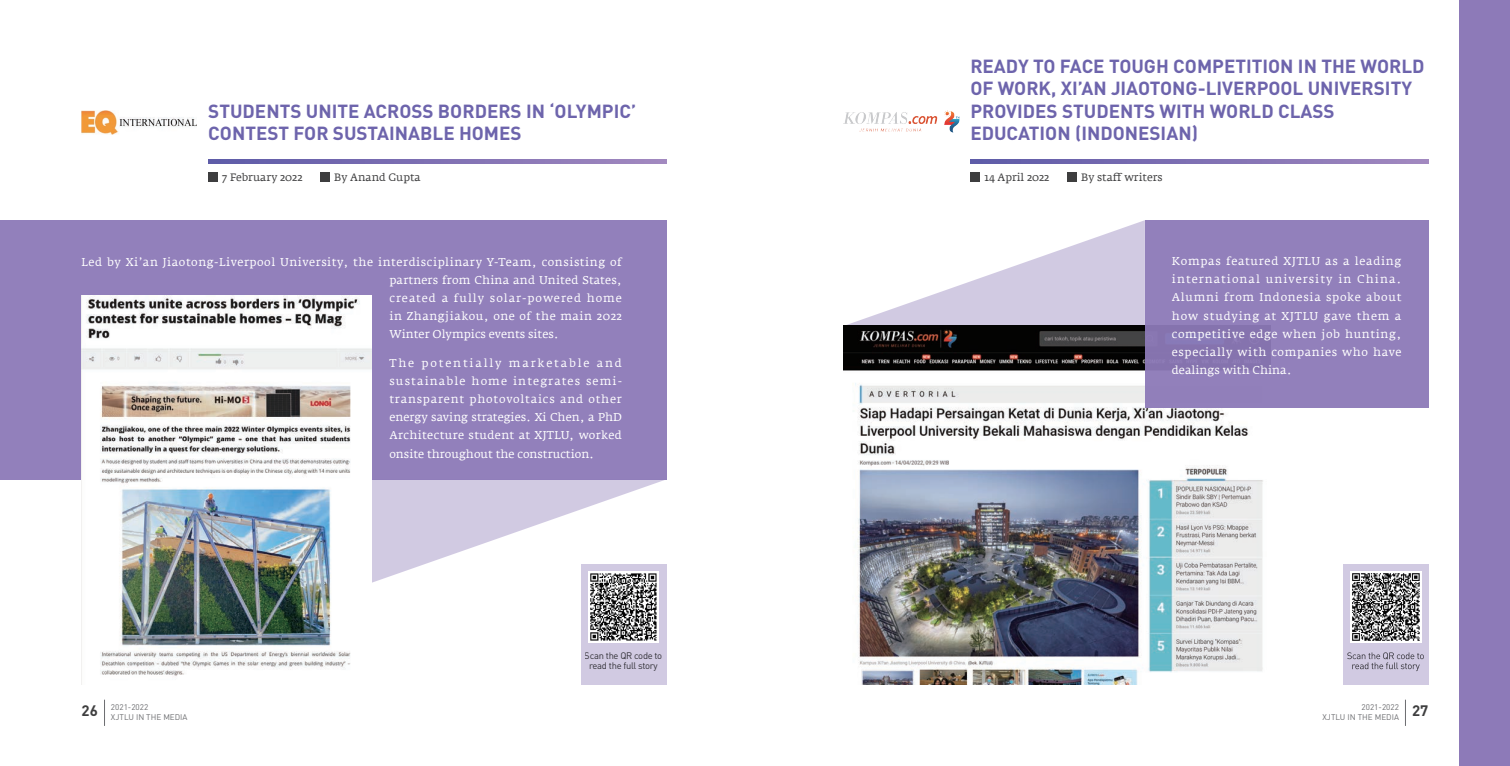
<style>
.page{position:relative;width:1510px;height:766px;background:#fff}
.page>*{position:absolute;margin:0;border:0;box-sizing:border-box;transform-origin:0 0}
.t1{font:700 18.75px/22.5px "DIN";color:#6d64ac}
.t2{font:700 15px "DIN";color:#3e3e3f}
.t3{font:11.25px/18.1px "Fedra Serif A";color:#fff;text-align:justify}
.t4{font:10.62px "Fedra Serif A";color:#3e3e3f}
.t5{font:9.38px/10px "DIN";letter-spacing:-.03em;color:#3e3e3f;text-align:center}
.t6{font:8.12px/9.8px "DIN";color:#6c6d70}
</style>
<div class="page">
<svg style="left:104px;top:699px;width:1px;height:26px"></svg>
<svg style="left:1405px;top:699px;width:1px;height:26px"></svg>
<div style="left:0;top:220px;width:666px;height:259px;background:#8d7ab8"></div>
<svg style="left:372px;top:479px;width:294px;height:104px;fill:#d1cae2"></svg>
<div style="left:580px;top:563px;width:86px;height:121px;background:#d1cae2"></div>
<img style="left:588px;top:571px;width:71px;height:71px">
<div style="left:1459px;top:0;width:50px;height:765px;background:#8d7ab8"></div>
<svg style="left:843px;top:220px;width:302px;height:106px"></svg>
<div style="left:1342px;top:563px;width:86px;height:121px;background:#d1cae2"></div>
<svg style="left:1347px;top:652px;width:76px;height:19px"></svg>
<img style="left:1350px;top:571px;width:71px;height:71px">
<svg style="left:208px;top:160px;width:458px;height:3px"></svg>
<div style="left:208px;top:173px;width:9px;height:9px;background:#3e3e3f"></div>
<div style="left:320px;top:173px;width:9px;height:9px;background:#3e3e3f"></div>
<svg style="left:970px;top:160px;width:458px;height:3px"></svg>
<div style="left:970px;top:173px;width:9px;height:9px;background:#3e3e3f"></div>
<div style="left:1067px;top:173px;width:9px;height:9px;background:#3e3e3f"></div>
<img style="left:82px;top:295px;width:290px;height:381px">
<img style="left:82px;top:111px;width:115px;height:23px">
<img style="left:843px;top:326px;width:427px;height:358px">
<div style="left:1145px;top:220px;width:283px;height:187px;background:#8d7ab8"></div>
<img style="left:843px;top:110px;width:116px;height:23px">
<h1 class="t1" style="left:208px;top:99px;width:429px">STUDENTS UNITE ACROSS BORDERS IN ‘OLYMPIC’<br>CONTEST FOR SUSTAINABLE HOMES</h1>
<p class="t4" style="left:222px;top:171px;width:82px">7 February 2022</p>
<p class="t4" style="left:334px;top:171px;width:88px">By Anand Gupta</p>
<p class="t3" style="left:389px;top:252px;width:234px;text-indent:-308px">Led by Xi’an Jiaotong-Liverpool University, the interdisciplinary Y-Team, consisting of partners from China and United States, created a fully solar-powered home in Zhangjiakou, one of the main 2022<br>Winter Olympics events sites.</p>
<p class="t3" style="left:389px;top:354px;width:234px">The potentially marketable and sustainable home integrates semi&shy;transparent photovoltaics and other energy saving strategies. Xi Chen, a PhD Architecture student at XJTLU, worked onsite throughout the construction.</p>
<p class="t5" style="left:585px;top:650px;width:79px">Scan the QR code to read the full story</p>
<h1 class="t1" style="left:970px;top:54px;width:456px">READY TO FACE TOUGH COMPETITION IN THE WORLD OF WORK, XI’AN JIAOTONG-LIVERPOOL UNIVERSITY PROVIDES STUDENTS WITH WORLD CLASS EDUCATION (INDONESIAN)</h1>
<p class="t4" style="left:984px;top:171px;width:67px">14 April 2022</p>
<p class="t4" style="left:1081px;top:171px;width:83px">By staff writers</p>
<p class="t3" style="left:1172px;top:252px;width:231px">Kompas featured XJTLU as a leading international university in China.<br>Alumni from Indonesia spoke about how studying at XJTLU gave them a competitive edge when job hunting, especially with companies who have dealings with China.</p>
<p class="t6" style="left:111px;top:702px;width:78px">2021-2022<br>XJTLU IN THE MEDIA</p>
<p class="t6" style="left:1322px;top:702px;width:78px;text-align:right">2021-2022<br>XJTLU IN THE MEDIA</p>
<h2 class="t2" style="left:81px;top:700px;width:18px">26</h2>
<h2 class="t2" style="left:1412px;top:700px;width:18px">27</h2>
</div>
